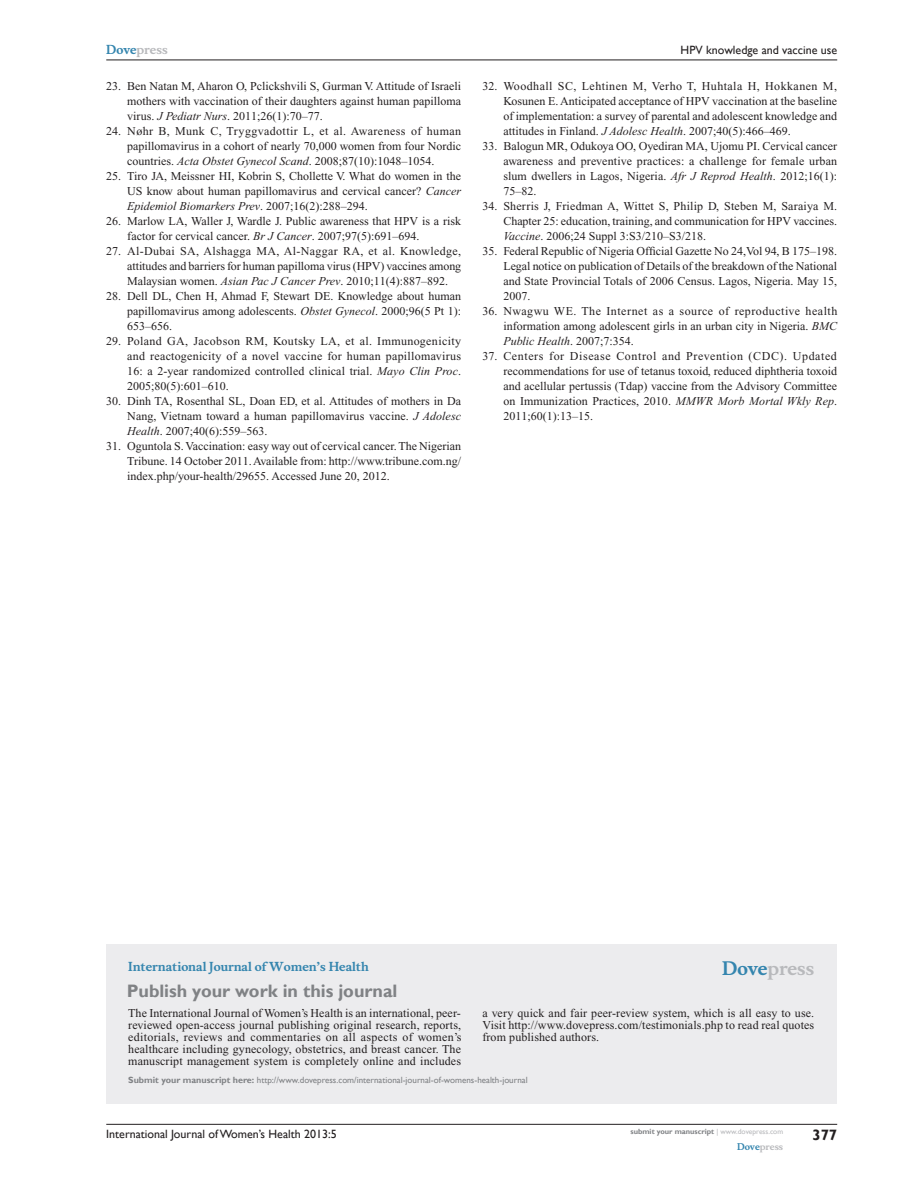
<style>
.page{position:relative;width:918px;height:1188px;background:#fff}
.page>*{position:absolute;margin:0;border:0;box-sizing:border-box;transform-origin:0 0}
.PromBx-H1{font:700 18px "Gill Sans";color:#808285}
.PromBx-Brand{font:700 18px "Musee";color:#b8b9bc}
.t1{font:700 15px "Gill Sans";color:#231f20}
.RefNL2{font:12px/15px "Times New Roman";color:#231f20;text-align:justify}
.PromBx-Tx{font:12px/12px "Times New Roman";letter-spacing:.01em;color:#231f20;text-align:justify}
.t2{font:12px "Gill Sans";color:#231f20}
.PromBx-JrnlName{font:700 12px "Musee";color:#3485ae}
.t3{font:700 12px "Musee";color:#b8b9bc}
.PromBx-SubmitMssWebA{font:9px "Gill Sans";color:#808285}
.t4{font:700 9px "Musee";color:#b8b9bc}
.t5{font:700 7.5px "Gill Sans";color:#808285}
.s1{color:#3485ae}
.s2{font-style:italic}
.s3{font-weight:700}
.s4{font-weight:400;color:#b8b9bc}
</style>
<div class="page">
<div style="left:106px;top:944px;width:731px;height:159px;background:#ececee"></div>
<hr style="left:106px;top:1124px;width:731px;height:1px;background:#231f20">
<hr style="left:106px;top:60px;width:731px;height:1px;background:#231f20">
<p class="t3" style="left:106px;top:43px;width:63px"><span class="s1">Dove</span>press</p>
<p class="RefNL2" style="left:127px;top:79px;width:335px;text-indent:-21px">23. Ben Natan M, Aharon O, Pclickshvili S, Gurman V. Attitude of Israeli mothers with vaccination of their daughters against human papilloma virus. <span class="s2">J Pediatr Nurs</span>. 2011;26(1):70–77.</p>
<p class="RefNL2" style="left:127px;top:124px;width:335px;text-indent:-21px">24. Nøhr B, Munk C, Tryggvadottir L, et al. Awareness of human papillomavirus in a cohort of nearly 70,000 women from four Nordic countries. <span class="s2">Acta Obstet Gynecol Scand</span>. 2008;87(10):1048–1054.</p>
<p class="RefNL2" style="left:127px;top:169px;width:335px;text-indent:-21px">25. Tiro JA, Meissner HI, Kobrin S, Chollette V. What do women in the US know about human papillomavirus and cervical cancer? <span class="s2">Cancer Epidemiol Biomarkers Prev</span>. 2007;16(2):288–294.</p>
<p class="RefNL2" style="left:127px;top:214px;width:335px;text-indent:-21px">26. Marlow LA, Waller J, Wardle J. Public awareness that HPV is a risk factor for cervical cancer. <span class="s2">Br J Cancer</span>. 2007;97(5):691–694.</p>
<p class="RefNL2" style="left:127px;top:244px;width:336px;text-indent:-21px">27. Al-Dubai SA, Alshagga MA, Al-Naggar RA, et al. Knowledge, attitudes and barriers for human papilloma virus (HPV) vaccines among Malaysian women. <span class="s2">Asian Pac J Cancer Prev</span>. 2010;11(4):887–892.</p>
<p class="RefNL2" style="left:127px;top:289px;width:335px;text-indent:-21px">28. Dell DL, Chen H, Ahmad F, Stewart DE. Knowledge about human papillomavirus among adolescents. <span class="s2">Obstet Gynecol</span>. 2000;96(5 Pt 1):<br>653–656.</p>
<p class="RefNL2" style="left:127px;top:334px;width:335px;text-indent:-21px">29. Poland GA, Jacobson RM, Koutsky LA, et al. Immunogenicity and reactogenicity of a novel vaccine for human papillomavirus 16: a 2-year randomized controlled clinical trial. <span class="s2">Mayo Clin Proc</span>.<br>2005;80(5):601–610.</p>
<p class="RefNL2" style="left:127px;top:394px;width:335px;text-indent:-21px">30. Dinh TA, Rosenthal SL, Doan ED, et al. Attitudes of mothers in Da Nang, Vietnam toward a human papillomavirus vaccine. <span class="s2">J Adolesc Health</span>. 2007;40(6):559–563.</p>
<p class="RefNL2" style="left:127px;top:439px;width:336px;text-indent:-21px">31. Oguntola S. Vaccination: easy way out of cervical cancer. The Nigerian Tribune. 14 October 2011. Available from: http://www.tribune.com.ng/ index.php/your-health/29655. Accessed June 20, 2012.</p>
<p class="t2" style="left:681px;top:43px;width:158px">HPV knowledge and vaccine use</p>
<p class="RefNL2" style="left:503px;top:79px;width:335px;text-indent:-21px">32. Woodhall SC, Lehtinen M, Verho T, Huhtala H, Hokkanen M, Kosunen E. Anticipated acceptance of HPV vaccination at the baseline of implementation: a survey of parental and adolescent knowledge and attitudes in Finland. <span class="s2">J Adolesc Health</span>. 2007;40(5):466–469.</p>
<p class="RefNL2" style="left:503px;top:139px;width:335px;text-indent:-21px">33. Balogun MR, Odukoya OO, Oyediran MA, Ujomu PI. Cervical cancer awareness and preventive practices: a challenge for female urban slum dwellers in Lagos, Nigeria. <span class="s2">Afr J Reprod Health</span>. 2012;16(1):<br>75–82.</p>
<p class="RefNL2" style="left:503px;top:199px;width:335px;text-indent:-21px">34. Sherris J, Friedman A, Wittet S, Philip D, Steben M, Saraiya M.<br>Chapter 25: education, training, and communication for HPV vaccines.<br><span class="s2">Vaccine</span>. 2006;24 Suppl 3:S3/210–S3/218.</p>
<p class="RefNL2" style="left:503px;top:244px;width:335px;text-indent:-21px">35. Federal Republic of Nigeria Official Gazette No 24,Vol 94, B 175–198.<br>Legal notice on publication of Details of the breakdown of the National and State Provincial Totals of 2006 Census. Lagos, Nigeria. May 15, 2007.</p>
<p class="RefNL2" style="left:503px;top:304px;width:335px;text-indent:-21px">36. Nwagwu WE. The Internet as a source of reproductive health information among adolescent girls in an urban city in Nigeria. <span class="s2">BMC Public Health</span>. 2007;7:354.</p>
<p class="RefNL2" style="left:503px;top:349px;width:335px;text-indent:-21px">37. Centers for Disease Control and Prevention (CDC). Updated recommendations for use of tetanus toxoid, reduced diphtheria toxoid and acellular pertussis (Tdap) vaccine from the Advisory Committee on Immunization Practices, 2010. <span class="s2">MMWR Morb Mortal Wkly Rep</span>.<br>2011;60(1):13–15.</p>
<p class="PromBx-JrnlName" style="left:128px;top:959px;width:242px">International Journal of Women’s Health</p>
<p class="PromBx-H1" style="left:127px;top:980px;width:272px">Publish your work in this journal</p>
<p class="PromBx-Brand" style="left:722px;top:958px;width:94px"><span class="s1">Dove</span>press</p>
<p class="PromBx-Tx" style="left:128px;top:1007px;width:335px">The International Journal of Women’s Health is an international, peer&shy;reviewed open-access journal publishing original research, reports, editorials, reviews and commentaries on all aspects of women’s healthcare including gynecology, obstetrics, and breast cancer. The manuscript management system is completely online and includes</p>
<p class="PromBx-Tx" style="left:482px;top:1007px;width:333px">a very quick and fair peer-review system, which is all easy to use.<br>Visit http://www.dovepress.com/testimonials.php to read real quotes from published authors.</p>
<p class="PromBx-SubmitMssWebA" style="left:128px;top:1075px;width:401px"><span class="s3">Submit your manuscript here:</span> http://www.dovepress.com/international-journal-of-womens-health-journal</p>
<p class="t2" style="left:106px;top:1127px;width:232px">International Journal of Women’s Health 2013:5</p>
<p class="t5" style="left:631px;top:1127px;width:154px">submit your manuscript <span class="s4">| www.dovepress.com</span></p>
<p class="t4" style="left:737px;top:1141px;width:48px"><span class="s1">Dove</span>press</p>
<p class="t1" style="left:812px;top:1126px;width:26px">377</p>
</div>
